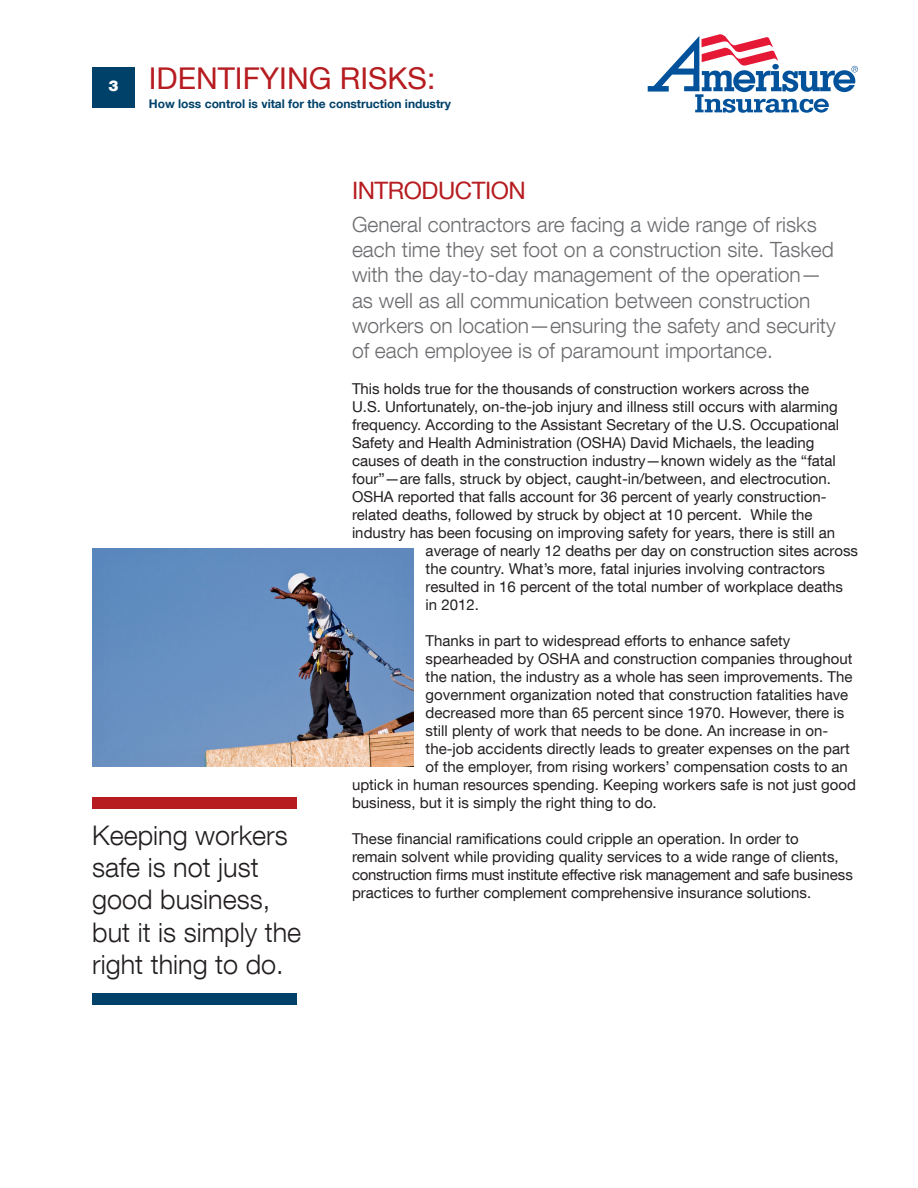
<style>
.page{position:relative;width:918px;height:1188px;background:#fff}
.page>*{position:absolute;margin:0;border:0;box-sizing:border-box;transform-origin:0 0}
.t1{font:30px "Helvetica Neue LT Com";color:#b61c20}
.t2{font:300 27px/32.4px "Helvetica Neue LT Com";color:#231f20}
.t3{font:24px "Helvetica Neue LT Com";letter-spacing:-.02em;color:#b61c20}
.t4{font:300 21px/25.2px "Helvetica Neue LT Com";color:#6c6d70}
.t5{font:15px/18px "Helvetica Neue LT Com";color:#231f20}
.t6{font:700 12px "Helvetica Neue LT Com";color:#00416a}
</style>
<div class="page">
<svg style="left:648px;top:34px;width:210px;height:79px"></svg>
<div style="left:772px;top:64px;width:7px;height:6px;background:#01529a;border-radius:50%"></div>
<div style="left:92px;top:67px;width:43px;height:41px;background:#00416a"></div>
<img style="left:92px;top:549px;width:322px;height:217px">
<div style="left:92px;top:797px;width:205px;height:12px;background:#b61c20"></div>
<div style="left:92px;top:993px;width:205px;height:11px;background:#00416a"></div>
<h1 class="t1" style="left:109px;top:59px;width:328px"><sub>3</sub> IDENTIFYING RISKS:</h1>
<p class="t6" style="left:149px;top:96px;width:304px">How loss control is vital for the construction industry</p>
<p class="t2" style="left:92px;top:818px;width:210px">Keeping workers safe is not just good business, but it is simply the right thing to do.</p>
<p class="t3" style="left:352px;top:176px;width:175px">INTRODUCTION</p>
<p class="t4" style="left:352px;top:211px;width:485px">General contractors are facing a wide range of risks each time they set foot on a construction site. Tasked with the day-to-day management of the operation— as well as all communication between construction workers on location—ensuring the safety and security of each employee is of paramount importance.</p>
<p class="t5" style="left:352px;top:379px;width:459px">This holds true for the thousands of construction workers across the</p>
<p class="t5" style="left:352px;top:397px;width:487px">U.S. Unfortunately, on-the-job injury and illness still occurs with alarming</p>
<p class="t5" style="left:352px;top:415px;width:489px">frequency. According to the Assistant Secretary of the U.S. Occupational</p>
<p class="t5" style="left:352px;top:433px;width:464px">Safety and Health Administration (OSHA) David Michaels, the leading</p>
<p class="t5" style="left:352px;top:451px;width:485px">causes of death in the construction industry—known widely as the “fatal</p>
<p class="t5" style="left:352px;top:469px;width:480px">four”—are falls, struck by object, caught-in/between, and electrocution.</p>
<p class="t5" style="left:352px;top:487px;width:476px">OSHA reported that falls account for 36 percent of yearly construction-</p>
<p class="t5" style="left:352px;top:505px;width:462px">related deaths, followed by struck by object at 10 percent. While the</p>
<p class="t5" style="left:352px;top:523px;width:485px">industry has been focusing on improving safety for years, there is still an</p>
<p class="t5" style="left:426px;top:541px;width:434px">average of nearly 12 deaths per day on construction sites across</p>
<p class="t5" style="left:426px;top:559px;width:401px">the country. What’s more, fatal injuries involving contractors</p>
<p class="t5" style="left:426px;top:577px;width:419px">resulted in 16 percent of the total number of workplace deaths</p>
<p class="t5" style="left:426px;top:595px;width:55px">in 2012.</p>
<p class="t5" style="left:426px;top:631px;width:366px">Thanks in part to widespread efforts to enhance safety</p>
<p class="t5" style="left:426px;top:649px;width:428px">spearheaded by OSHA and construction companies throughout</p>
<p class="t5" style="left:426px;top:667px;width:428px">the nation, the industry as a whole has seen improvements. The</p>
<p class="t5" style="left:426px;top:685px;width:424px">government organization noted that construction fatalities have</p>
<p class="t5" style="left:426px;top:703px;width:420px">decreased more than 65 percent since 1970. However, there is</p>
<p class="t5" style="left:426px;top:721px;width:404px">still plenty of work that needs to be done. An increase in on-</p>
<p class="t5" style="left:426px;top:739px;width:426px">the-job accidents directly leads to greater expenses on the part</p>
<p class="t5" style="left:426px;top:757px;width:424px">of the employer, from rising workers’ compensation costs to an</p>
<p class="t5" style="left:352px;top:775px;width:506px">uptick in human resources spending. Keeping workers safe is not just good</p>
<p class="t5" style="left:352px;top:793px;width:306px">business, but it is simply the right thing to do.</p>
<p class="t5" style="left:352px;top:829px;width:502px">These financial ramifications could cripple an operation. In order to<br>remain solvent while providing quality services to a wide range of clients, construction firms must institute effective risk management and safe business practices to further complement comprehensive insurance solutions.</p>
</div>
